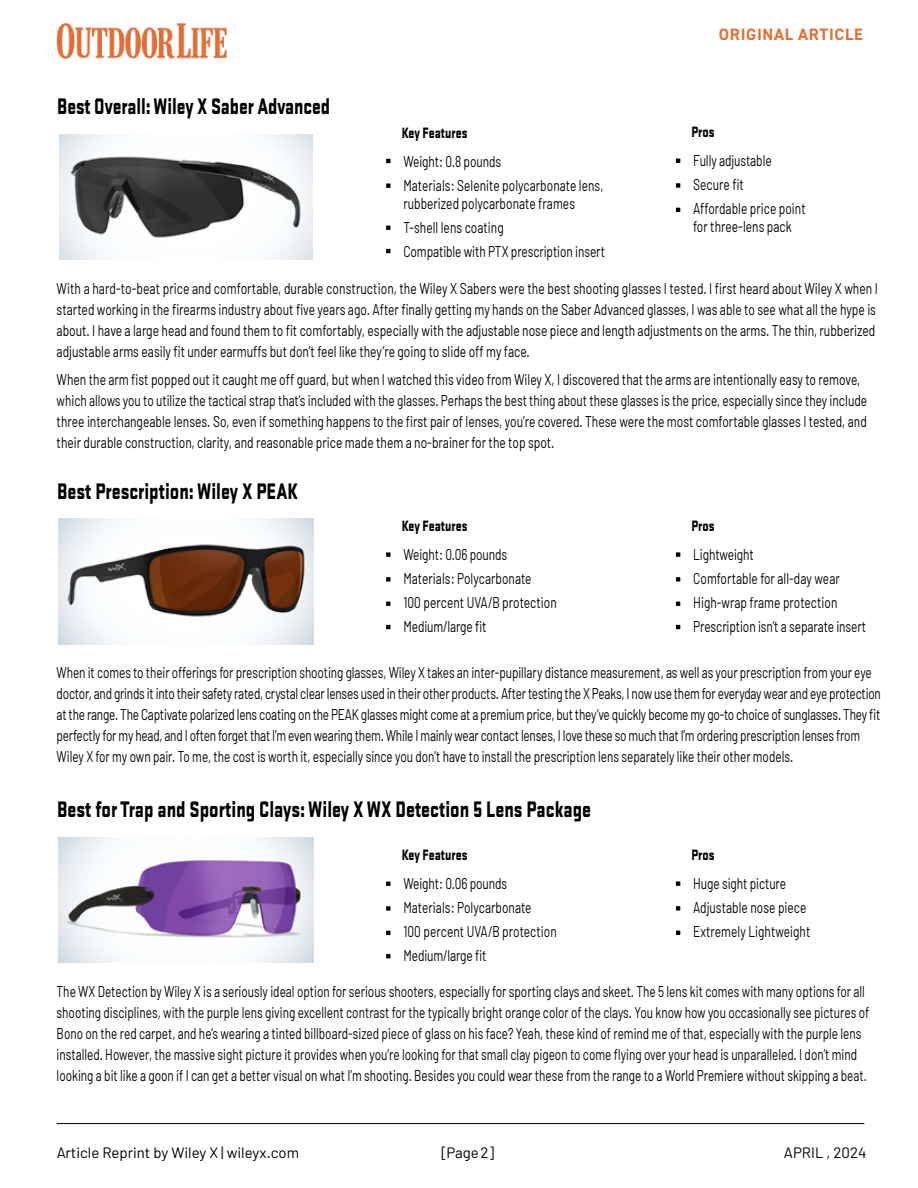
<style>
.page{position:relative;width:918px;height:1188px;background:#fff}
.page>*{position:absolute;margin:0;border:0;box-sizing:border-box;transform-origin:0 0}
.t1{font:900 23.4px "Stratum 1";color:#010101;scale:.77 1}
.t2{font:900 23.4px "Stratum 1";color:#010101;scale:.75 1}
.t3{font:700 16.5px "DIN2014";letter-spacing:.04em;color:#e36f37}
.t4{font:15.6px/21px "Barlow";color:#010101;scale:.75 1}
.t5{font:15.6px/21px "Barlow";color:#010101;scale:.77 1}
.t6{font:15.6px/24px "Barlow";color:#010101;scale:.76 1}
.t7{font:900 15.6px "Stratum 1";color:#010101;scale:.77 1}
.t8{font:15px "Barlow";color:#010101}
</style>
<div class="page">
<img style="left:59px;top:134px;width:254px;height:126px">
<img style="left:58px;top:518px;width:255px;height:127px">
<img style="left:58px;top:837px;width:255px;height:126px">
<hr style="left:57px;top:1123px;width:807px;height:1px;background:#010101">
<svg style="left:386px;top:159px;width:5px;height:4px"></svg>
<svg style="left:386px;top:183px;width:5px;height:5px"></svg>
<svg style="left:386px;top:226px;width:5px;height:4px"></svg>
<svg style="left:386px;top:249px;width:5px;height:4px"></svg>
<img style="left:56px;top:23px;width:171px;height:36px">
<svg style="left:386px;top:552px;width:5px;height:5px"></svg>
<svg style="left:386px;top:577px;width:5px;height:5px"></svg>
<svg style="left:386px;top:602px;width:5px;height:4px"></svg>
<svg style="left:386px;top:625px;width:5px;height:4px"></svg>
<svg style="left:676px;top:552px;width:4px;height:5px"></svg>
<svg style="left:676px;top:577px;width:4px;height:5px"></svg>
<svg style="left:676px;top:602px;width:4px;height:4px"></svg>
<svg style="left:676px;top:625px;width:4px;height:4px"></svg>
<svg style="left:676px;top:881px;width:4px;height:5px"></svg>
<svg style="left:676px;top:906px;width:4px;height:5px"></svg>
<svg style="left:676px;top:931px;width:4px;height:4px"></svg>
<svg style="left:676px;top:159px;width:4px;height:4px"></svg>
<svg style="left:676px;top:183px;width:4px;height:5px"></svg>
<svg style="left:676px;top:208px;width:4px;height:4px"></svg>
<svg style="left:386px;top:882px;width:5px;height:4px"></svg>
<svg style="left:386px;top:906px;width:5px;height:5px"></svg>
<svg style="left:386px;top:931px;width:5px;height:4px"></svg>
<svg style="left:386px;top:954px;width:5px;height:4px"></svg>
<h1 class="t2" style="left:57px;top:89px;width:366px">Best Overall: Wiley X Saber Advanced</h1>
<p class="t7" style="left:402px;top:121px;width:87px">Key Features</p>
<p class="t6" style="left:403px;top:149px;width:265px">Weight: 0.8 pounds<br>Materials: Selenite polycarbonate lens,</p>
<p class="t6" style="left:403px;top:191px;width:267px">rubberized polycarbonate frames<br>T-shell lens coating<br>Compatible with PTX prescription insert</p>
<p class="t3" style="left:719px;top:24px;width:145px">ORIGINAL ARTICLE</p>
<p class="t7" style="left:692px;top:121px;width:31px">Pros</p>
<p class="t6" style="left:693px;top:148px;width:150px">Fully adjustable<br>Secure fit<br>Affordable price point</p>
<p class="t6" style="left:693px;top:214px;width:131px">for three-lens pack</p>
<p class="t5" style="left:57px;top:277px;width:1068px">With a hard-to-beat price and comfortable, durable construction, the Wiley X Sabers were the best shooting glasses I tested. I first heard about Wiley X when I started working in the firearms industry about five years ago. After finally getting my hands on the Saber Advanced glasses, I was able to see what all the hype is about. I have a large head and found them to fit comfortably, especially with the adjustable nose piece and length adjustments on the arms. The thin, rubberized adjustable arms easily fit under earmuffs but don’t feel like they’re going to slide off my face.</p>
<p class="t5" style="left:57px;top:369px;width:1054px">When the arm fist popped out it caught me off guard, but when I watched this video from Wiley X, I discovered that the arms are intentionally easy to remove, which allows you to utilize the tactical strap that’s included with the glasses. Perhaps the best thing about these glasses is the price, especially since they include three interchangeable lenses. So, even if something happens to the first pair of lenses, you’re covered. These were the most comfortable glasses I tested, and their durable construction, clarity, and reasonable price made them a no-brainer for the top spot.</p>
<h1 class="t1" style="left:57px;top:474px;width:314px">Best Prescription: Wiley X PEAK</h1>
<p class="t7" style="left:402px;top:515px;width:87px">Key Features</p>
<p class="t6" style="left:403px;top:542px;width:203px">Weight: 0.06 pounds<br>Materials: Polycarbonate<br>100 percent UVA/B protection<br>Medium/large fit</p>
<p class="t7" style="left:692px;top:515px;width:31px">Pros</p>
<p class="t6" style="left:693px;top:542px;width:229px">Lightweight<br>Comfortable for all-day wear<br>High-wrap frame protection<br>Prescription isn’t a separate insert</p>
<p class="t4" style="left:57px;top:662px;width:1101px">When it comes to their offerings for prescription shooting glasses, Wiley X takes an inter-pupillary distance measurement, as well as your prescription from your eye doctor, and grinds it into their safety rated, crystal clear lenses used in their other products. After testing the X Peaks, I now use them for everyday wear and eye protection at the range. The Captivate polarized lens coating on the PEAK glasses might come at a premium price, but they’ve quickly become my go-to choice of sunglasses. They fit perfectly for my head, and I often forget that I’m even wearing them. While I mainly wear contact lenses, I love these so much that I’m ordering prescription lenses from Wiley X for my own pair. To me, the cost is worth it, especially since you don’t have to install the prescription lens separately like their other models.</p>
<h1 class="t1" style="left:57px;top:792px;width:695px">Best for Trap and Sporting Clays: Wiley X WX Detection 5 Lens Package</h1>
<p class="t7" style="left:402px;top:844px;width:87px">Key Features</p>
<p class="t6" style="left:403px;top:871px;width:203px">Weight: 0.06 pounds<br>Materials: Polycarbonate<br>100 percent UVA/B protection<br>Medium/large fit</p>
<p class="t7" style="left:692px;top:844px;width:31px">Pros</p>
<p class="t6" style="left:693px;top:871px;width:156px">Huge sight picture<br>Adjustable nose piece<br>Extremely Lightweight</p>
<p class="t4" style="left:57px;top:981px;width:1085px">The WX Detection by Wiley X is a seriously ideal option for serious shooters, especially for sporting clays and skeet. The 5 lens kit comes with many options for all shooting disciplines, with the purple lens giving excellent contrast for the typically bright orange color of the clays. You know how you occasionally see pictures of Bono on the red carpet, and he’s wearing a tinted billboard-sized piece of glass on his face? Yeah, these kind of remind me of that, especially with the purple lens installed. However, the massive sight picture it provides when you’re looking for that small clay pigeon to come flying over your head is unparalleled. I don’t mind looking a bit like a goon if I can get a better visual on what I’m shooting. Besides you could wear these from the range to a World Premiere without skipping a beat.</p>
<p class="t8" style="left:57px;top:1143px;width:244px">Article Reprint by Wiley X | wileyx.com</p>
<p class="t8" style="left:441px;top:1143px;width:54px">[Page 2]</p>
<p class="t8" style="left:784px;top:1143px;width:84px">APRIL , 2024</p>
</div>
